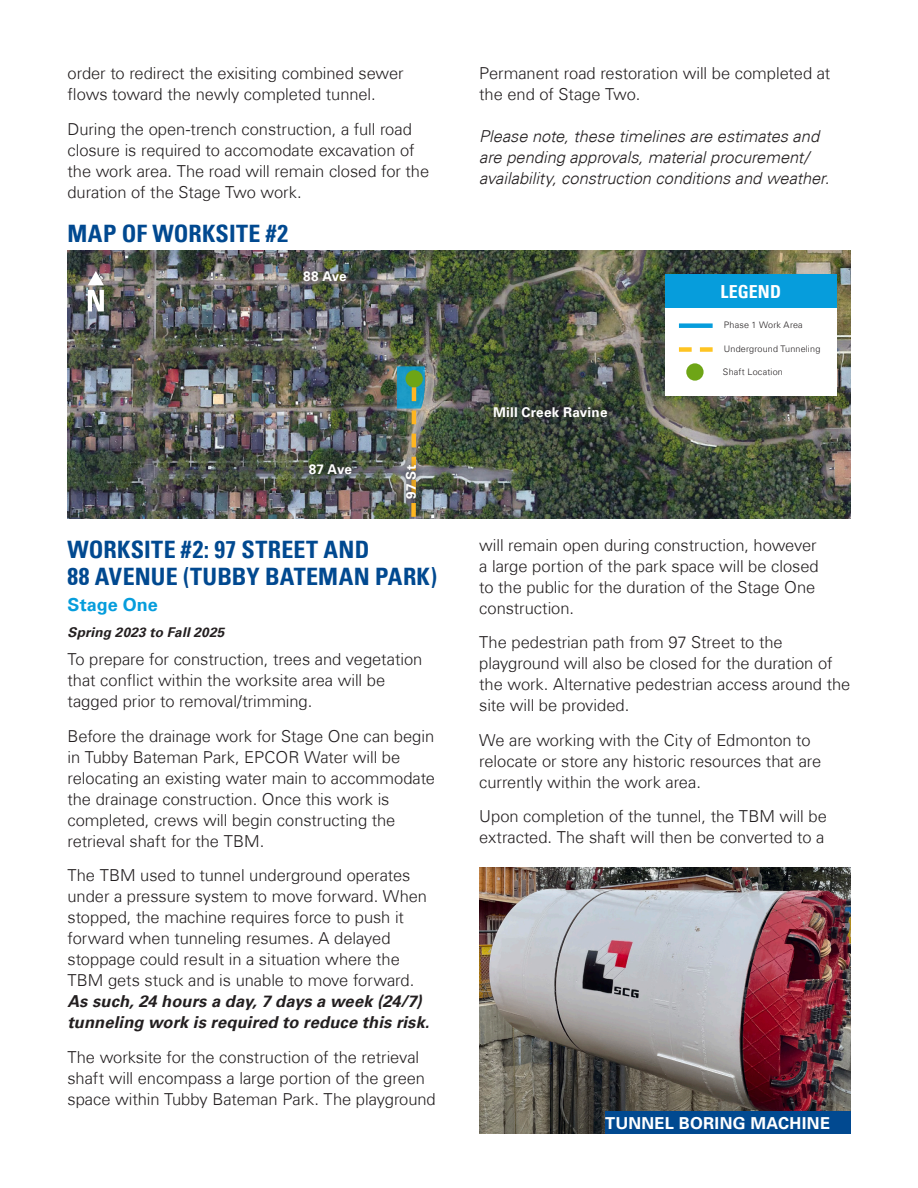
<style>
.page{position:relative;width:918px;height:1188px;background:#fff}
.page>*{position:absolute;margin:0;border:0;box-sizing:border-box;transform-origin:0 0}
.Body_Title{font:24px/27px "Univers LTCYR 67 Bold Cond";letter-spacing:.005em;color:#014990}
.Body_Sub-Title{font:700 18px "Univers Com 65";letter-spacing:.005em;color:#069ddc}
.Body_Copy{font:18px "Univers LTCYR 67 Bold Cond";letter-spacing:.005em;color:#fff}
.Body_Copy-2{font:300 16.5px/21px "Univers Com 45";letter-spacing:-.005em;color:#231f20}
.Body_Title-2{font:italic 300 16.5px/21px "Univers Com 45";letter-spacing:-.005em;color:#231f20}
.Body_Copy_-_Before_B{font:700 16.5px "Univers Com 65";letter-spacing:.02em;color:#fff}
.Body_Sub-Title-2{font:700 13.5px "Univers Com 65";letter-spacing:.015em;color:#fff}
.Body_Sub-Title-3{font:italic 700 13.5px "Univers Com 65";letter-spacing:.015em;color:#231f20}
.Body_Copy-3{font:300 9px "Univers Com 45";letter-spacing:.02em;color:#231f20}
.s1{font-family:"Univers Com 65";font-weight:700;font-style:italic}
</style>
<div class="page">
<img style="left:68px;top:251px;width:782px;height:267px">
<svg style="left:88px;top:271px;width:16px;height:40px"></svg>
<div style="left:665px;top:274px;width:172px;height:122px;background:#fff"></div>
<div style="left:665px;top:274px;width:172px;height:34px;background:#069ddc"></div>
<div style="left:679px;top:323px;width:34px;height:5px;background:#069ddc"></div>
<div style="left:686px;top:363px;width:18px;height:18px;background:#6ea516;border-radius:50%"></div>
<svg style="left:679px;top:347px;width:34px;height:5px"></svg>
<img style="left:397px;top:366px;width:28px;height:151px">
<div style="left:302px;top:457px;width:57px;height:24px;background:#231f20;opacity:.75"></div>
<div style="left:398px;top:458px;width:25px;height:47px;background:#231f20;opacity:.75"></div>
<div style="left:296px;top:264px;width:57px;height:25px;background:#231f20;opacity:.75"></div>
<div style="left:486px;top:399px;width:128px;height:25px;background:#231f20;opacity:.75"></div>
<img style="left:479px;top:868px;width:371px;height:266px">
<div style="left:605px;top:1111px;width:245px;height:23px;background:#014990"></div>
<p class="Body_Copy-2" style="left:68px;top:63px;width:338px">order to redirect the exisiting combined sewer flows toward the newly completed tunnel.</p>
<p class="Body_Copy-2" style="left:68px;top:119px;width:363px">During the open-trench construction, a full road closure is required to accomodate excavation of the work area. The road will remain closed for the duration of the Stage Two work.</p>
<p class="Body_Title" style="left:68px;top:220px;width:222px">MAP OF WORKSITE #2</p>
<p class="Body_Sub-Title-2" style="left:303px;top:268px;width:45px">88 Ave</p>
<p class="Body_Sub-Title-2" style="left:309px;top:461px;width:45px">87 Ave</p>
<p class="Body_Sub-Title-2" style="left:403px;top:499px;width:35px;rotate:-90deg">97 St</p>
<p class="Body_Title" style="left:68px;top:535px;width:371px">WORKSITE #2: 97 STREET AND<br>88 AVENUE (TUBBY BATEMAN PARK)</p>
<p class="Body_Sub-Title" style="left:68px;top:594px;width:92px">Stage One</p>
<p class="Body_Sub-Title-3" style="left:68px;top:625px;width:158px">Spring 2023 to Fall 2025</p>
<p class="Body_Copy-2" style="left:68px;top:649px;width:356px">To prepare for construction, trees and vegetation that conflict within the worksite area will be tagged prior to removal/trimming.</p>
<p class="Body_Copy-2" style="left:68px;top:725px;width:369px">Before the drainage work for Stage One can begin in Tubby Bateman Park, EPCOR Water will be relocating an existing water main to accommodate the drainage construction. Once this work is completed, crews will begin constructing the retrieval shaft for the TBM.</p>
<p class="Body_Copy-2" style="left:68px;top:865px;width:364px">The TBM used to tunnel underground operates under a pressure system to move forward. When stopped, the machine requires force to push it forward when tunneling resumes. A delayed stoppage could result in a situation where the TBM gets stuck and is unable to move forward.<br><span class="s1">As such, 24 hours a day, 7 days a week (24/7) tunneling work is required to reduce this risk.</span></p>
<p class="Body_Copy-2" style="left:68px;top:1046px;width:370px">The worksite for the construction of the retrieval shaft will encompass a large portion of the green space within Tubby Bateman Park. The playground</p>
<p class="Body_Copy-2" style="left:479px;top:63px;width:353px">Permanent road restoration will be completed at the end of Stage Two.</p>
<p class="Body_Title-2" style="left:479px;top:125px;width:352px">Please note, these timelines are estimates and are pending approvals, material procurement/ availability, construction conditions and weather.</p>
<p class="Body_Copy" style="left:720px;top:281px;width:62px">LEGEND</p>
<p class="Body_Copy-3" style="left:724px;top:319px;width:80px">Phase 1 Work Area</p>
<p class="Body_Copy-3" style="left:724px;top:343px;width:98px">Underground Tunneling</p>
<p class="Body_Sub-Title-2" style="left:493px;top:404px;width:116px">Mill Creek Ravine</p>
<p class="Body_Copy-3" style="left:723px;top:367px;width:61px">Shaft Location</p>
<p class="Body_Copy-2" style="left:479px;top:534px;width:341px">will remain open during construction, however a large portion of the park space will be closed to the public for the duration of the Stage One construction.</p>
<p class="Body_Copy-2" style="left:479px;top:632px;width:373px">The pedestrian path from 97 Street to the playground will also be closed for the duration of the work. Alternative pedestrian access around the site will be provided.</p>
<p class="Body_Copy-2" style="left:479px;top:729px;width:344px">We are working with the City of Edmonton to relocate or store any historic resources that are currently within the work area.</p>
<p class="Body_Copy-2" style="left:479px;top:806px;width:349px">Upon completion of the tunnel, the TBM will be extracted. The shaft will then be converted to a</p>
<p class="Body_Copy_-_Before_B" style="left:605px;top:1113px;width:226px">TUNNEL BORING MACHINE</p>
</div>
